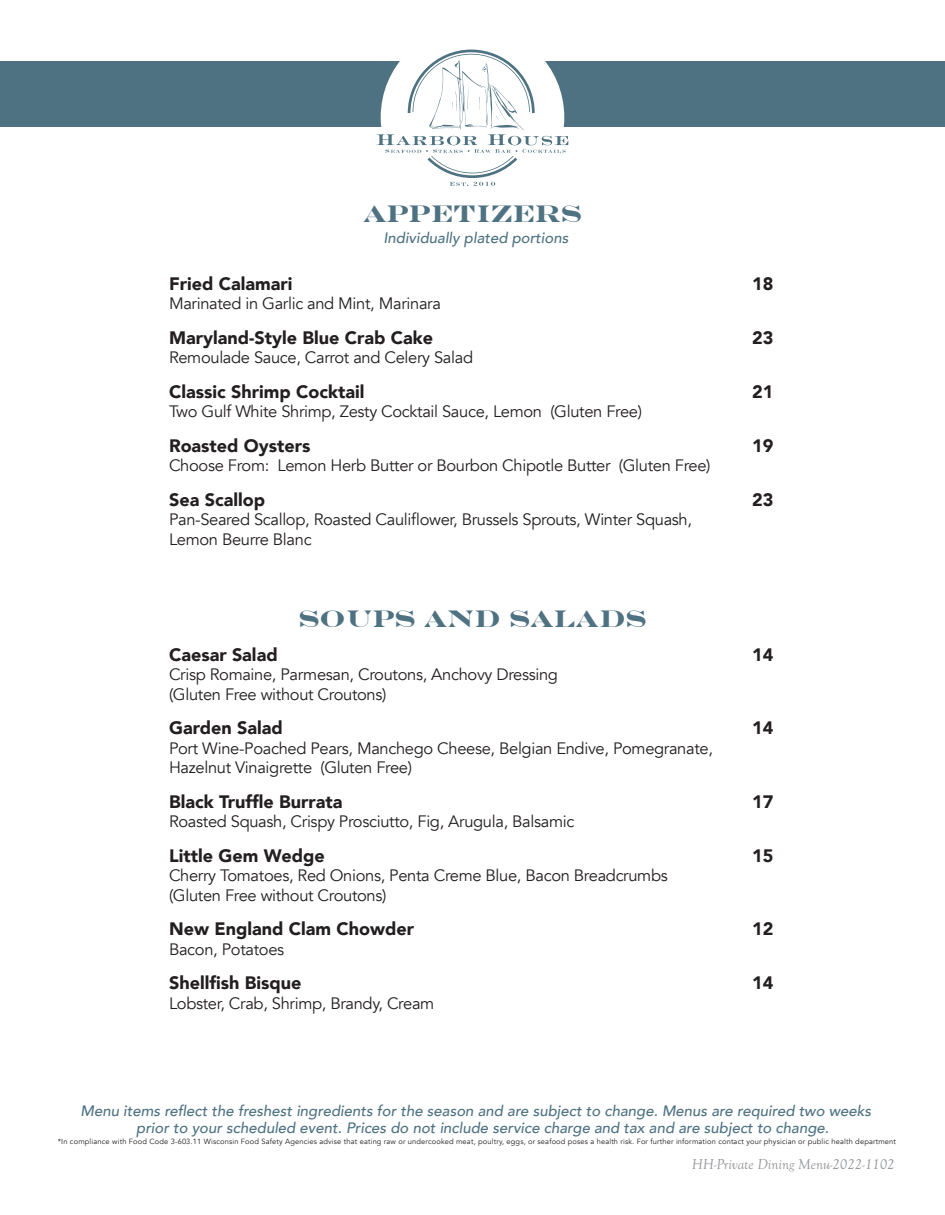
<style>
.page{position:relative;width:945px;height:1215px;background:#fff}
.page>*{position:absolute;margin:0;border:0;box-sizing:border-box;transform-origin:0 0}
.t1{font:700 24px "Engravers";color:#4e7282}
.t2{font:900 18px "Avenir";color:#231f20}
.t3{font:16.5px/19.5px "Avenir";letter-spacing:-.02em;color:#231f20}
.t4{font:500 15px/16.5px "Avenir";color:#4e7282}
.t5{font:italic 15px "Goudy Old Sty";color:#939598}
.t6{font:7.5px "Avenir";letter-spacing:.02em;color:#231f20}
</style>
<div class="page">
<div style="left:0;top:61px;width:945px;height:93px;background:#4e7282"></div>
<div style="left:0;top:128px;width:945px;height:31px;background:#fff"></div>
<svg style="left:377px;top:50px;width:191px;height:136px"></svg>
<h1 class="t1" style="left:363px;top:200px;width:220px">APPETIZERS</h1>
<p class="t4" style="left:383px;top:229px;width:190px">Individually plated portions</p>
<p class="t2" style="left:169px;top:268px;width:125px">Fried Calamari</p>
<p class="t2" style="left:752px;top:268px;width:23px">18</p>
<p class="t3" style="left:169px;top:294px;width:273px">Marinated in Garlic and Mint, Marinara</p>
<p class="t2" style="left:169px;top:322px;width:266px">Maryland-Style Blue Crab Cake</p>
<p class="t2" style="left:752px;top:322px;width:23px">23</p>
<p class="t3" style="left:169px;top:348px;width:306px">Remoulade Sauce, Carrot and Celery Salad</p>
<p class="t2" style="left:169px;top:376px;width:197px">Classic Shrimp Cocktail</p>
<p class="t2" style="left:752px;top:376px;width:23px">21</p>
<p class="t3" style="left:169px;top:402px;width:475px">Two Gulf White Shrimp, Zesty Cocktail Sauce, Lemon (Gluten Free)</p>
<p class="t2" style="left:169px;top:430px;width:143px">Roasted Oysters</p>
<p class="t2" style="left:752px;top:430px;width:23px">19</p>
<p class="t3" style="left:169px;top:456px;width:543px">Choose From: Lemon Herb Butter or Bourbon Chipotle Butter (Gluten Free)</p>
<p class="t2" style="left:169px;top:484px;width:98px">Sea Scallop</p>
<p class="t2" style="left:752px;top:484px;width:23px">23</p>
<p class="t3" style="left:169px;top:510px;width:525px">Pan-Seared Scallop, Roasted Cauliflower, Brussels Sprouts, Winter Squash,<br>Lemon Beurre Blanc</p>
<h1 class="t1" style="left:299px;top:604px;width:349px">SOUPS AND SALADS</h1>
<p class="t2" style="left:169px;top:639px;width:110px">Caesar Salad</p>
<p class="t2" style="left:752px;top:639px;width:23px">14</p>
<p class="t3" style="left:169px;top:665px;width:391px">Crisp Romaine, Parmesan, Croutons, Anchovy Dressing (Gluten Free without Croutons)</p>
<p class="t2" style="left:169px;top:713px;width:115px">Garden Salad</p>
<p class="t2" style="left:752px;top:713px;width:23px">14</p>
<p class="t3" style="left:169px;top:739px;width:545px">Port Wine-Poached Pears, Manchego Cheese, Belgian Endive, Pomegranate,<br>Hazelnut Vinaigrette (Gluten Free)</p>
<p class="t2" style="left:169px;top:786px;width:175px">Black Truffle Burrata</p>
<p class="t2" style="left:752px;top:786px;width:23px">17</p>
<p class="t3" style="left:169px;top:812px;width:407px">Roasted Squash, Crispy Prosciutto, Fig, Arugula, Balsamic</p>
<p class="t2" style="left:169px;top:840px;width:157px">Little Gem Wedge</p>
<p class="t2" style="left:752px;top:840px;width:23px">15</p>
<p class="t3" style="left:169px;top:866px;width:500px">Cherry Tomatoes, Red Onions, Penta Creme Blue, Bacon Breadcrumbs (Gluten Free without Croutons)</p>
<p class="t2" style="left:169px;top:914px;width:246px">New England Clam Chowder</p>
<p class="t2" style="left:752px;top:914px;width:23px">12</p>
<p class="t3" style="left:169px;top:940px;width:117px">Bacon, Potatoes</p>
<p class="t2" style="left:169px;top:968px;width:134px">Shellfish Bisque</p>
<p class="t2" style="left:752px;top:968px;width:23px">14</p>
<p class="t3" style="left:169px;top:994px;width:267px">Lobster, Crab, Shrimp, Brandy, Cream</p>
<p class="t4" style="left:136px;top:1102px;width:740px;text-indent:-56px">Menu items reflectthe freshestingredients forthe season and are subjectto change.Menus are required two weeks priorto yourscheduled event.Prices do notinclude service charge and tax and are subjectto change.</p>
<p class="t6" style="left:58px;top:1137px;width:840px">*In compliance with Food Code 3-603.11 Wisconsin Food Safety Agencies advise that eating raw or undercooked meat, poultry, eggs, or seafood poses a health risk. For further information contact your physician or public health department</p>
<p class="t5" style="left:692px;top:1156px;width:204px">HH-Private Dining Menu-2022-1102</p>
</div>
